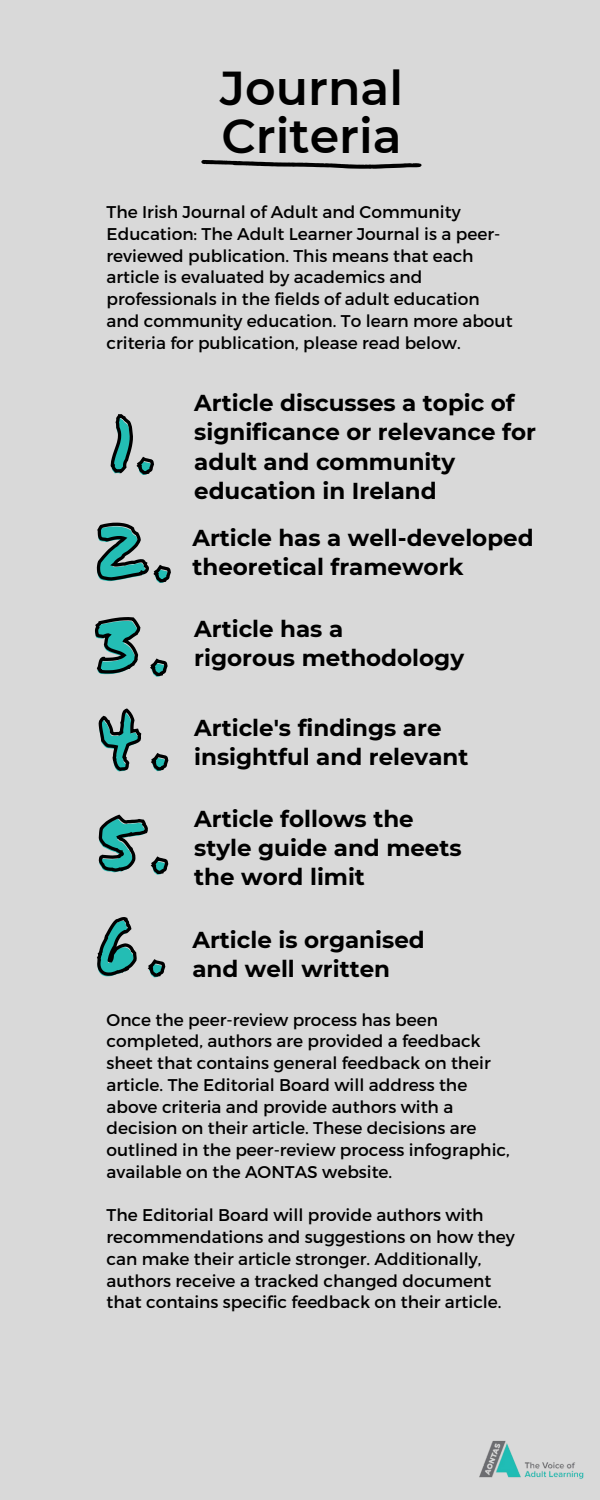
<style>
.page{position:relative;width:600px;height:1500px;background:#d9d9d9}
.page>*{position:absolute;margin:0;border:0;box-sizing:border-box;transform-origin:0 0}
.t1{font:75px "Permanent Marker";color:#23bdb4}
.t2{font:600 47.5px/47.5px "Montserrat";color:#000}
.t3{font:700 23px/29.2px "Montserrat";color:#000}
.t4{font:17px/21.8px "Montserrat";color:#000}
</style>
<div class="page">
<svg style="left:201px;top:160px;width:221px;height:9px"></svg>
<svg style="left:110px;top:414px;width:44px;height:61px"></svg>
<svg style="left:96px;top:522px;width:75px;height:61px"></svg>
<svg style="left:95px;top:617px;width:73px;height:60px"></svg>
<svg style="left:98px;top:708px;width:71px;height:63px"></svg>
<svg style="left:98px;top:814px;width:71px;height:60px"></svg>
<svg style="left:97px;top:917px;width:69px;height:60px"></svg>
<img style="left:479px;top:1440px;width:105px;height:39px">
<h2 class="t2" style="left:220px;top:64px;width:185px">Journal<br>Criteria</h2>
<p class="t4" style="left:107px;top:200px;width:407px">The Irish Journal of Adult and Community Education: The Adult Learner Journal is a peer&shy;reviewed publication. This means that each article is evaluated by academics and professionals in the fields of adult education and community education. To learn more about criteria for publication, please read below.</p>
<h1 class="t1" style="left:110px;top:390px;width:49px">1.</h1>
<h1 class="t1" style="left:93px;top:498px;width:83px">2.</h1>
<h3 class="t3" style="left:194px;top:388px;width:343px">Article discusses a topic of significance or relevance for adult and community education in Ireland</h3>
<h3 class="t3" style="left:192px;top:523px;width:343px">Article has a well-developed</h3>
<h3 class="t3" style="left:192px;top:553px;width:273px">theoretical framework</h3>
<h1 class="t1" style="left:96px;top:592px;width:76px">3.</h1>
<h3 class="t3" style="left:194px;top:614px;width:271px">Article has a<br>rigorous methodology</h3>
<h1 class="t1" style="left:95px;top:686px;width:78px">4.</h1>
<h3 class="t3" style="left:194px;top:713px;width:276px">Article's findings are insightful and relevant</h3>
<h1 class="t1" style="left:95px;top:789px;width:77px">5.</h1>
<h3 class="t3" style="left:194px;top:804px;width:269px">Article follows the style guide and meets the word limit</h3>
<h1 class="t1" style="left:98px;top:892px;width:71px">6.</h1>
<h3 class="t3" style="left:192px;top:925px;width:234px">Article is organised and well written</h3>
<p class="t4" style="left:107px;top:1008px;width:405px">Once the peer-review process has been completed, authors are provided a feedback sheet that contains general feedback on their article. The Editorial Board will address the above criteria and provide authors with a decision on their article. These decisions are outlined in the peer-review process infographic, available on the AONTAS website.</p>
<p class="t4" style="left:107px;top:1203px;width:410px">The Editorial Board will provide authors with recommendations and suggestions on how they can make their article stronger. Additionally, authors receive a tracked changed document that contains specific feedback on their article.</p>
</div>
